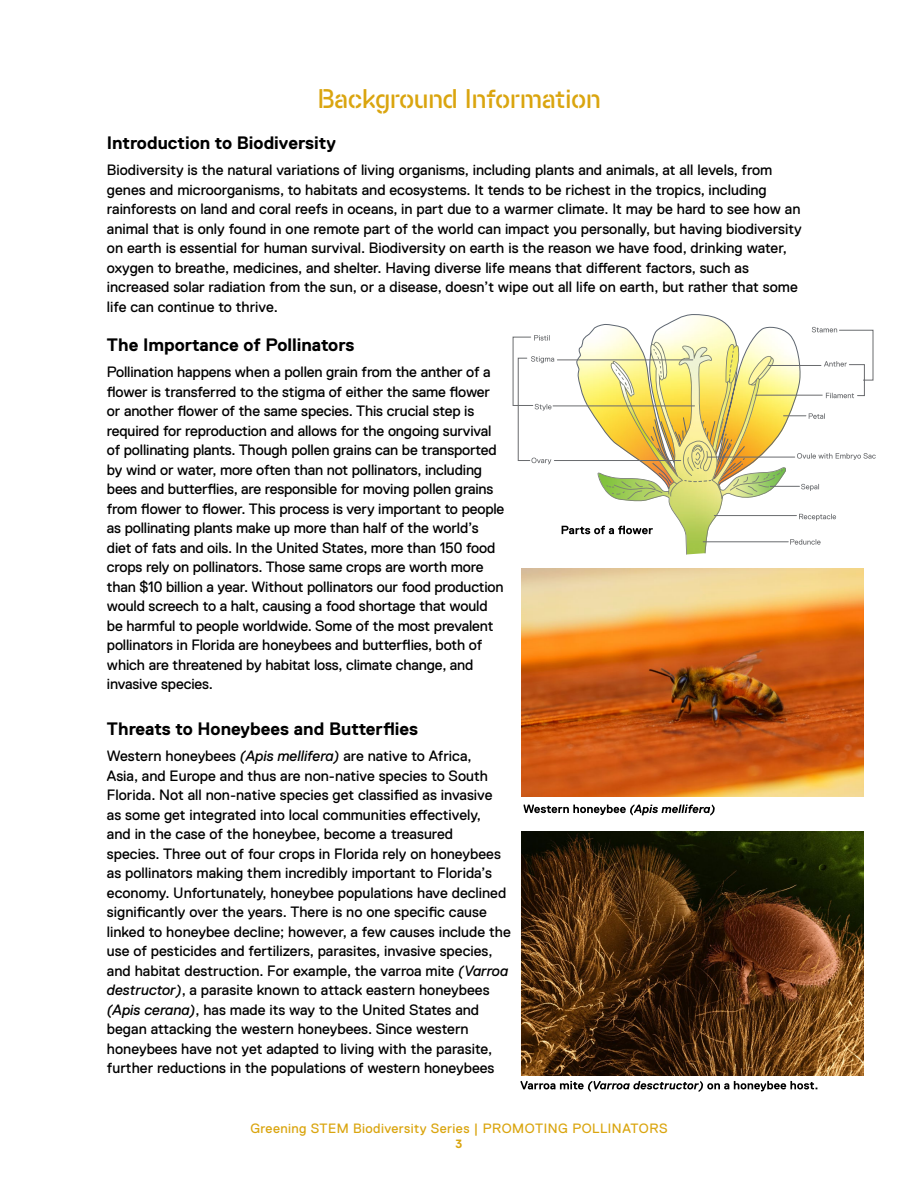
<style>
.page{position:relative;width:918px;height:1188px;background:#fff}
.page>*{position:absolute;margin:0;border:0;box-sizing:border-box;transform-origin:0 0}
.t1{font:27px "Replica Frost Stencil";color:#daa50f}
.t2{font:700 18px "Replica Std";color:#000}
.t3{font:15px/19.5px "Replica Std";color:#000}
.t4{font:13.5px "Replica Std";letter-spacing:.03em;color:#daa50f}
.t5{font:700 12px "Replica Std";color:#daa50f}
.s1{font-style:italic}
</style>
<div class="page">
<img style="left:522px;top:569px;width:342px;height:228px">
<img style="left:521px;top:831px;width:343px;height:244px">
<svg style="left:521px;top:1081px;width:296px;height:11px"></svg>
<svg style="left:512px;top:335px;width:50px;height:199px"></svg>
<svg style="left:562px;top:314px;width:314px;height:241px"></svg>
<svg style="left:524px;top:805px;width:191px;height:10px"></svg>
<h1 class="t1" style="left:317px;top:84px;width:285px">Background Information</h1>
<p class="t2" style="left:107px;top:133px;width:231px">Introduction to Biodiversity</p>
<p class="t3" style="left:107px;top:160px;width:696px">Biodiversity is the natural variations of living organisms, including plants and animals, at all levels, from genes and microorganisms, to habitats and ecosystems. It tends to be richest in the tropics, including rainforests on land and coral reefs in oceans, in part due to a warmer climate. It may be hard to see how an animal that is only found in one remote part of the world can impact you personally, but having biodiversity on earth is essential for human survival. Biodiversity on earth is the reason we have food, drinking water, oxygen to breathe, medicines, and shelter. Having diverse life means that different factors, such as increased solar radiation from the sun, or a disease, doesn’t wipe out all life on earth, but rather that some life can continue to thrive.</p>
<p class="t2" style="left:107px;top:335px;width:249px">The Importance of Pollinators</p>
<p class="t3" style="left:107px;top:362px;width:399px">Pollination happens when a pollen grain from the anther of a flower is transferred to the stigma of either the same flower or another flower of the same species. This crucial step is required for reproduction and allows for the ongoing survival of pollinating plants. Though pollen grains can be transported by wind or water, more often than not pollinators, including bees and butterflies, are responsible for moving pollen grains from flower to flower. This process is very important to people as pollinating plants make up more than half of the world’s diet of fats and oils. In the United States, more than 150 food crops rely on pollinators. Those same crops are worth more than $10 billion a year. Without pollinators our food production would screech to a halt, causing a food shortage that would be harmful to people worldwide. Some of the most prevalent pollinators in Florida are honeybees and butterflies, both of which are threatened by habitat loss, climate change, and invasive species.</p>
<p class="t2" style="left:107px;top:719px;width:313px">Threats to Honeybees and Butterflies</p>
<p class="t3" style="left:107px;top:746px;width:405px">Western honeybees <span class="s1">(Apis mellifera)</span> are native to Africa,<br>Asia, and Europe and thus are non-native species to South Florida. Not all non-native species get classified as invasive<br>as some get integrated into local communities effectively,<br>and in the case of the honeybee, become a treasured<br>species. Three out of four crops in Florida rely on honeybees as pollinators making them incredibly important to Florida’s economy. Unfortunately, honeybee populations have declined significantly over the years. There is no one specific cause linked to honeybee decline; however, a few causes include the use of pesticides and fertilizers, parasites, invasive species, and habitat destruction. For example, the varroa mite <span class="s1">(Varroa destructor)</span>, a parasite known to attack eastern honeybees <span class="s1">(Apis cerana)</span>, has made its way to the United States and began attacking the western honeybees. Since western honeybees have not yet adapted to living with the parasite, further reductions in the populations of western honeybees</p>
<p class="t4" style="left:250px;top:1121px;width:419px">Greening STEM Biodiversity Series | PROMOTING POLLINATORS</p>
<p class="t5" style="left:456px;top:1137px;width:8px">3</p>
</div>
